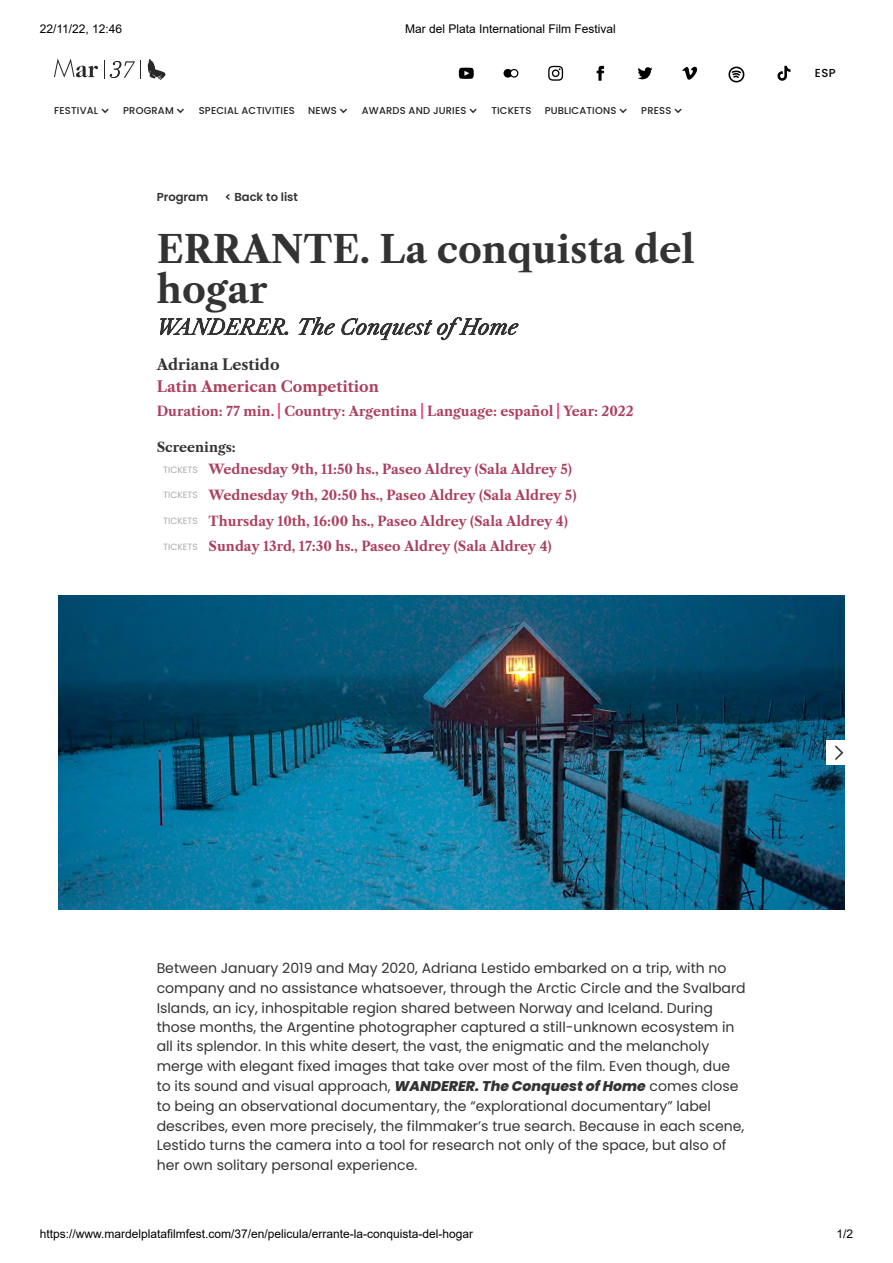
<style>
.page{position:relative;width:893px;height:1263px;background:#fff}
.page>*{position:absolute;margin:0;border:0;box-sizing:border-box;transform-origin:0 0}
.t1{font:700 37.2px/40.5px "Libre Caslon Text";color:#333}
.t2{font:700 14.85px "Libre Caslon Text";color:#ab405e}
.t3{font:700 14.85px "Libre Caslon Text";color:#333}
.t4{font:14.1px/19.6px "Poppins";color:#333}
.t5{font:700 13.2px "Libre Caslon Text";color:#ab405e}
.t6{font:700 13.2px "Libre Caslon Text";color:#333}
.t7{font:12px "Arial";color:#000}
.t8{font:600 11.55px "Poppins";color:#333}
.t9{font:500 11.55px "Poppins";color:#000}
.t10{font:500 9.9px "Poppins";letter-spacing:.015em;color:#222}
.t11{font:9.15px "Poppins";color:#ababab}
.s1{font-weight:800;font-style:italic}
</style>
<div class="page">
<svg style="left:160px;top:317px;width:358px;height:23px"></svg>
<svg style="left:278px;top:403px;width:2px;height:16px"></svg>
<svg style="left:421px;top:403px;width:2px;height:16px"></svg>
<svg style="left:557px;top:403px;width:2px;height:16px"></svg>
<img style="left:58px;top:595px;width:786px;height:314px">
<div style="left:826px;top:740px;width:24px;height:25px;background:#fff"></div>
<svg style="left:459px;top:68px;width:14px;height:11px"></svg>
<svg style="left:503px;top:69px;width:15px;height:9px"></svg>
<svg style="left:548px;top:66px;width:15px;height:15px"></svg>
<svg style="left:596px;top:66px;width:8px;height:15px"></svg>
<svg style="left:638px;top:67px;width:14px;height:12px"></svg>
<svg style="left:682px;top:66px;width:15px;height:14px"></svg>
<svg style="left:728px;top:66px;width:17px;height:17px"></svg>
<svg style="left:777px;top:66px;width:13px;height:15px"></svg>
<svg style="left:54px;top:58px;width:44px;height:20px"></svg>
<svg style="left:147px;top:59px;width:18px;height:21px"></svg>
<svg style="left:109px;top:60px;width:32px;height:19px"></svg>
<p class="t7" style="left:40px;top:22px;width:84px">22/11/22, 12:46</p>
<p class="t7" style="left:405px;top:22px;width:212px">Mar del Plata International Film Festival</p>
<p class="t10" style="left:54px;top:103px;width:45px">FESTIVAL</p>
<p class="t10" style="left:123px;top:103px;width:52px">PROGRAM</p>
<p class="t10" style="left:199px;top:103px;width:97px">SPECIAL ACTIVITIES</p>
<p class="t10" style="left:308px;top:103px;width:30px">NEWS</p>
<p class="t10" style="left:362px;top:103px;width:106px">AWARDS AND JURIES</p>
<p class="t10" style="left:491px;top:103px;width:41px">TICKETS</p>
<p class="t10" style="left:544px;top:103px;width:73px">PUBLICATIONS</p>
<p class="t10" style="left:641px;top:103px;width:32px">PRESS</p>
<h6 class="t8" style="left:157px;top:189px;width:53px">Program</h6>
<p class="t8" style="left:225px;top:189px;width:75px">&lt; Back to list</p>
<h1 class="t1" style="left:157px;top:229px;width:539px">ERRANTE. La conquista del hogar</h1>
<p class="t3" style="left:157px;top:356px;width:124px">Adriana Lestido</p>
<p class="t2" style="left:157px;top:378px;width:224px">Latin American Competition</p>
<p class="t5" style="left:157px;top:403px;width:119px">Duration: 77 min.</p>
<p class="t5" style="left:284px;top:403px;width:134px">Country: Argentina</p>
<p class="t5" style="left:427px;top:403px;width:128px">Language: español</p>
<p class="t5" style="left:563px;top:403px;width:72px">Year: 2022</p>
<p class="t6" style="left:157px;top:439px;width:81px">Screenings:</p>
<p class="t11" style="left:163px;top:463px;width:36px">TICKETS</p>
<p class="t5" style="left:208px;top:461px;width:365px">Wednesday 9th, 11:50 hs., Paseo Aldrey (Sala Aldrey 5)</p>
<p class="t11" style="left:163px;top:489px;width:36px">TICKETS</p>
<p class="t5" style="left:208px;top:487px;width:369px">Wednesday 9th, 20:50 hs., Paseo Aldrey (Sala Aldrey 5)</p>
<p class="t11" style="left:163px;top:514px;width:36px">TICKETS</p>
<p class="t5" style="left:208px;top:513px;width:361px">Thursday 10th, 16:00 hs., Paseo Aldrey (Sala Aldrey 4)</p>
<p class="t11" style="left:163px;top:540px;width:36px">TICKETS</p>
<p class="t5" style="left:208px;top:538px;width:344px">Sunday 13rd, 17:30 hs., Paseo Aldrey (Sala Aldrey 4)</p>
<p class="t9" style="left:814px;top:64px;width:22px">ESP</p>
<p class="t4" style="left:157px;top:958px;width:590px">Between January 2019 and May 2020, Adriana Lestido embarked on a trip, with no company and no assistance whatsoever, through the Arctic Circle and the Svalbard Islands, an icy, inhospitable region shared between Norway and Iceland. During those months, the Argentine photographer captured a still-unknown ecosystem in all its splendor. In this white desert, the vast, the enigmatic and the melancholy merge with elegant fixed images that take over most of the film. Even though, due to its sound and visual approach, <span class="s1">WANDERER. The Conquest of Home</span> comes close to being an observational documentary, the “explorational documentary” label describes, even more precisely, the filmmaker’s true search. Because in each scene, Lestido turns the camera into a tool for research not only of the space, but also of her own solitary personal experience.</p>
<p class="t7" style="left:40px;top:1227px;width:435px">https://www.mardelplatafilmfest.com/37/en/pelicula/errante-la-conquista-del-hogar</p>
<p class="t7" style="left:836px;top:1227px;width:18px">1/2</p>
</div>
